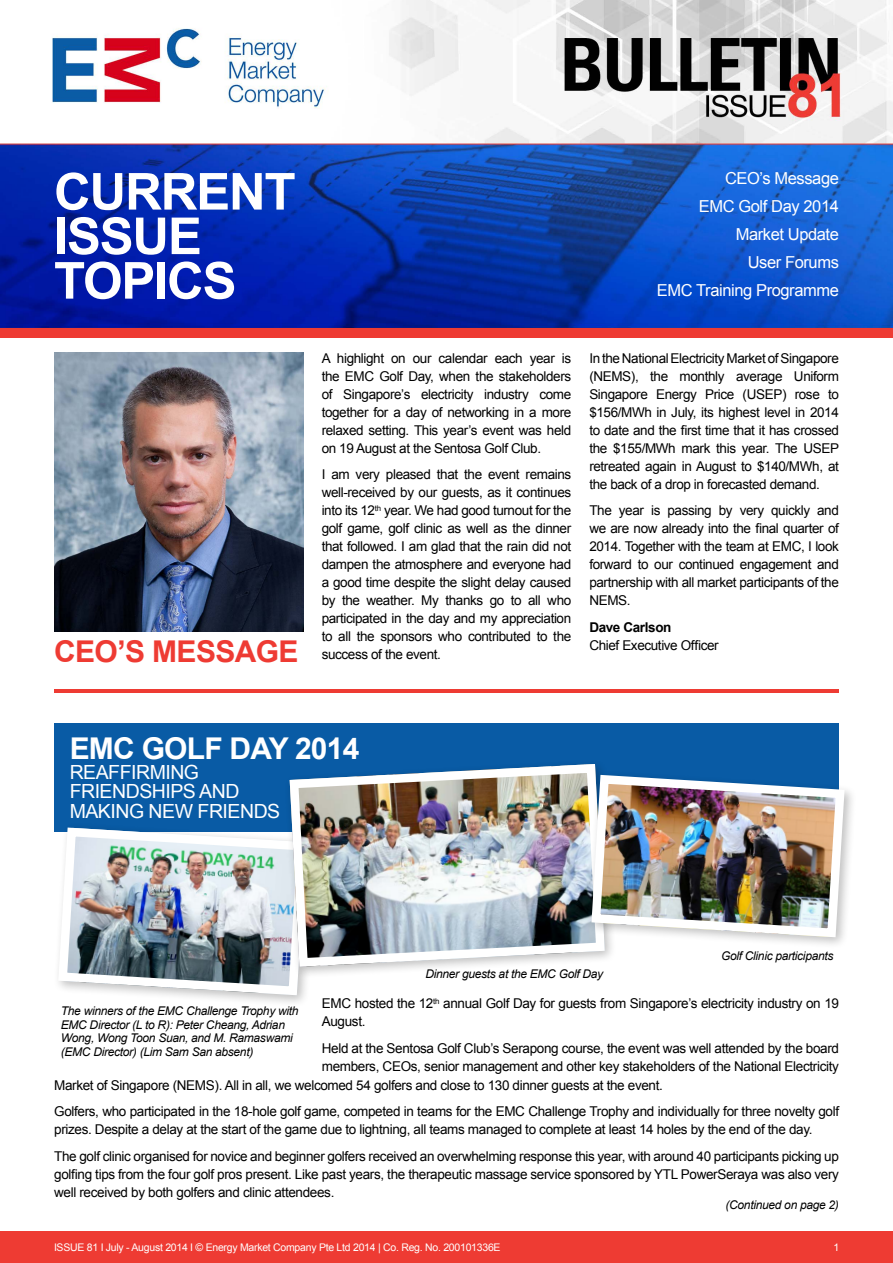
<style>
.page{position:relative;width:893px;height:1263px;background:#fff}
.page>*{position:absolute;margin:0;border:0;box-sizing:border-box;transform-origin:0 0}
.t1{font:700 51px/44.5px "Arial";letter-spacing:-.025em;color:#fff}
.t2{font:700 30px "Arial";letter-spacing:-.025em;color:#fff}
.t3{font:700 30px "Arial";letter-spacing:-.02em;color:#ee3b33}
.t4{font:19.5px/19.5px "Arial";letter-spacing:-.025em;color:#fff}
.t5{font:16.5px/28px "Arial";letter-spacing:-.025em;color:#fff;text-align:right}
.t6{font:13.5px/18px "Arial";letter-spacing:-.025em;color:#000}
.t7{font:700 13.5px "Arial";letter-spacing:-.03em;color:#000}
.t8{font:italic 12px/13.5px "Arial";letter-spacing:-.025em;color:#000}
.t9{font:10.5px "Arial";letter-spacing:-.025em;color:#fff}
</style>
<div class="page">
<div style="left:0;top:1232px;width:893px;height:31px;background:#ee3b33"></div>
<img style="left:0;top:0;width:893px;height:328px">
<div style="left:0;top:328px;width:893px;height:10px;background:#ee3b33"></div>
<hr style="left:54px;top:690px;width:785px;height:3px;background:#ee3b33">
<img style="left:54px;top:353px;width:250px;height:278px">
<div style="left:54px;top:723px;width:785px;height:109px;background:#095ba5"></div>
<div style="left:53px;top:822px;width:265px;height:185px;background:#fff"></div>
<img style="left:54px;top:823px;width:252px;height:177px">
<div style="left:284px;top:758px;width:333px;height:221px;background:#000;opacity:.25"></div>
<img style="left:285px;top:759px;width:324px;height:212px">
<div style="left:586px;top:769px;width:271px;height:180px;background:#000;opacity:.25"></div>
<img style="left:587px;top:770px;width:262px;height:172px">
<h1 class="t1" style="left:54px;top:171px;width:243px">CURRENT<br>ISSUE<br>TOPICS</h1>
<p class="t5" style="left:657px;top:165px;width:184px">CEO’s Message<br>EMC Golf Day 2014<br>Market Update<br>User Forums<br>EMC Training Programme</p>
<h2 class="t3" style="left:54px;top:632px;width:246px">CEO’S MESSAGE</h2>
<p class="t6" style="left:322px;top:349px;width:251px;text-align:justify">A highlight on our calendar each year is the EMC Golf Day, when the stakeholders of Singapore’s electricity industry come together for a day of networking in a more relaxed setting. This year’s event was held on 19 August at the Sentosa Golf Club.</p>
<p class="t6" style="left:322px;top:466px;width:251px;text-align:justify">I am very pleased that the event remains well-received by our guests, as it continues into its 12<sup>th</sup> year. We had good turnout for the golf game, golf clinic as well as the dinner that followed. I am glad that the rain did not dampen the atmosphere and everyone had a good time despite the slight delay caused by the weather. My thanks go to all who participated in the day and my appreciation to all the sponsors who contributed to the success of the event.</p>
<p class="t6" style="left:589px;top:349px;width:251px;text-align:justify">In the National Electricity Market of Singapore (NEMS), the monthly average Uniform Singapore Energy Price (USEP) rose to $156/MWh in July, its highest level in 2014 to date and the first time that it has crossed the $155/MWh mark this year. The USEP retreated again in August to $140/MWh, at the back of a drop in forecasted demand.</p>
<p class="t6" style="left:589px;top:502px;width:251px;text-align:justify">The year is passing by very quickly and we are now already into the final quarter of 2014. Together with the team at EMC, I look forward to our continued engagement and partnership with all market participants of the NEMS.</p>
<p class="t7" style="left:589px;top:618px;width:84px">Dave Carlson</p>
<p class="t6" style="left:589px;top:636px;width:131px">Chief Executive Officer</p>
<h2 class="t2" style="left:70px;top:728px;width:291px">EMC GOLF DAY 2014</h2>
<h3 class="t4" style="left:70px;top:762px;width:212px">REAFFIRMING<br>FRIENDSHIPS AND<br>MAKING NEW FRIENDS</h3>
<p class="t8" style="left:61px;top:1004px;width:239px">The winners of the EMC Challenge Trophy with EMC Director (L to R): Peter Cheang, Adrian Wong, Wong Toon Suan, and M. Ramaswami (EMC Director) (Lim Sam San absent)</p>
<p class="t8" style="left:721px;top:949px;width:114px">Golf Clinic participants</p>
<p class="t6" style="left:322px;top:994px;width:519px">EMC hosted the 12<sup>th</sup> annual Golf Day for guests from Singapore’s electricity industry on 19<br>August.</p>
<p class="t6" style="left:322px;top:1039px;width:519px">Held at the Sentosa Golf Club’s Serapong course, the event was well attended by the board members, CEOs, senior management and other key stakeholders of the National Electricity</p>
<p class="t8" style="left:425px;top:967px;width:179px">Dinner guests at the EMC Golf Day</p>
<p class="t6" style="left:54px;top:1072px;width:786px;line-height:26.5px">Market of Singapore (NEMS). All in all, we welcomed 54 golfers and close to 130 dinner guests at the event.<br>Golfers, who participated in the 18-hole golf game, competed in teams for the EMC Challenge Trophy and individually for three novelty golf</p>
<p class="t6" style="left:54px;top:1116px;width:786px;line-height:26.5px">prizes. Despite a delay at the start of the game due to lightning, all teams managed to complete at least 14 holes by the end of the day.<br>The golf clinic organised for novice and beginner golfers received an overwhelming response this year, with around 40 participants picking up</p>
<p class="t6" style="left:54px;top:1165px;width:786px">golfing tips from the four golf pros present. Like past years, the therapeutic massage service sponsored by YTL PowerSeraya was also very well received by both golfers and clinic attendees.</p>
<p class="t8" style="left:725px;top:1198px;width:115px">(Continued on page 2)</p>
<p class="t9" style="left:54px;top:1241px;width:448px">ISSUE 81 I July - August 2014 I © Energy Market Company Pte Ltd 2014 | Co. Reg. No. 200101336E</p>
<p class="t9" style="left:834px;top:1241px;width:7px">1</p>
</div>
